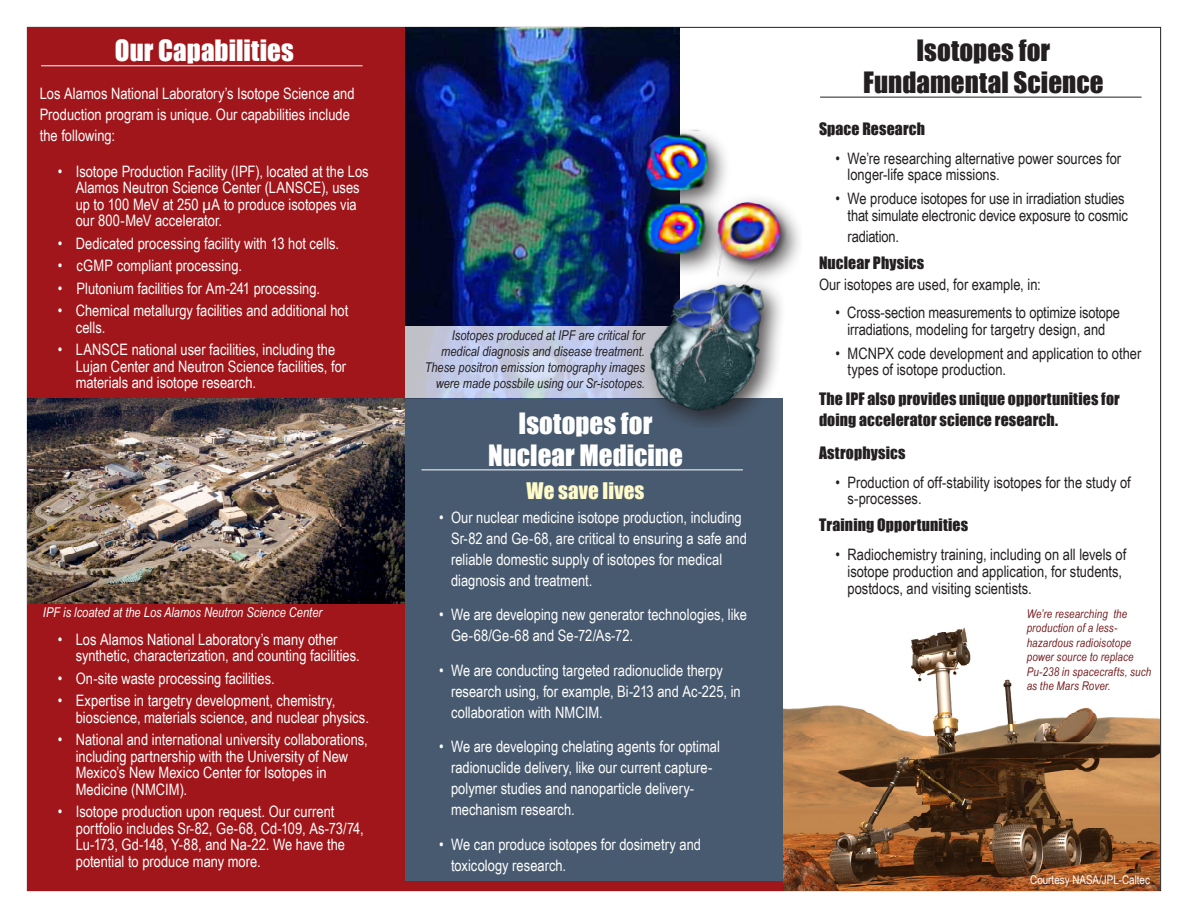
<style>
.page{position:relative;width:1188px;height:918px;background:#fff}
.page>*{position:absolute;margin:0;border:0;box-sizing:border-box;transform-origin:0 0}
.Company_Name_1{font:27px "Impact";color:#fff}
.Company_Name_1-2{font:27px "Impact";color:#231f20}
.Company_Name_1-3{font:21px "Impact";letter-spacing:.005em;color:#fffaca}
.Company_Name_1-4{font:15.75px/16.5px "Arial Narrow";color:#fff}
.Company_Name_1-5{font:15.75px/16.5px "Arial Narrow";color:#231f20}
.Company_Name_1-6{font:15.75px/21px "Impact";letter-spacing:.01em;color:#231f20}
.t1{font:italic 13.5px/16.2px "Arial Narrow";color:#231f20;text-align:right}
.t2{font:italic 13.5px "Arial Narrow";color:#fff}
.Table{font:italic 12px/14.4px "Arial Narrow";letter-spacing:.01em;color:#762023}
.t3{font:12px "Arial Narrow";color:#fff}
</style>
<div class="page">
<div style="left:396px;top:399px;width:387px;height:491px;background:#485a6f"></div>
<div style="left:28px;top:28px;width:377px;height:863px;background:#a1161a"></div>
<img style="left:784px;top:627px;width:376px;height:263px">
<img style="left:405px;top:326px;width:199px;height:73px">
<img style="left:405px;top:27px;width:274px;height:298px">
<img style="left:604px;top:111px;width:196px;height:314px">
<hr style="left:41px;top:65px;width:322px;height:1px;background:#fff">
<hr style="left:820px;top:97px;width:322px;height:1px;background:#231f20">
<hr style="left:422px;top:470px;width:321px;height:1px;background:#fff">
<div style="left:405px;top:881px;width:378px;height:10px;background:#a1161a"></div>
<img style="left:27px;top:399px;width:378px;height:205px">
<p class="Company_Name_1" style="left:115px;top:30px;width:180px">Our Capabilities</p>
<p class="Company_Name_1-4" style="left:40px;top:82px;width:316px;line-height:21px">Los Alamos National Laboratory’s Isotope Science and<br>Production program is unique. Our capabilities include the following:</p>
<p class="Company_Name_1-4" style="left:76px;top:162px;width:295px;text-indent:-18px">• Isotope Production Facility (IPF), located at the Los Alamos Neutron Science Center (LANSCE), uses up to 100 MeV at 250 µA to produce isotopes via our 800-MeV accelerator.</p>
<p class="Company_Name_1-4" style="left:58px;top:234px;width:283px">• Dedicated processing facility with 13 hot cells.</p>
<p class="Company_Name_1-4" style="left:58px;top:257px;width:186px">• cGMP compliant processing.</p>
<p class="Company_Name_1-4" style="left:58px;top:279px;width:264px">• Plutonium facilities for Am-241 processing.</p>
<p class="Company_Name_1-4" style="left:76px;top:302px;width:274px;text-indent:-18px">• Chemical metallurgy facilities and additional hot cells.</p>
<p class="Company_Name_1-4" style="left:76px;top:341px;width:272px;text-indent:-18px">• LANSCE national user facilities, including the<br>Lujan Center and Neutron Science facilities, for materials and isotope research.</p>
<p class="t2" style="left:43px;top:603px;width:281px">IPF is lcoated at the Los Alamos Neutron Science Center</p>
<p class="Company_Name_1-4" style="left:76px;top:630px;width:286px;text-indent:-18px">• Los Alamos National Laboratory’s many other synthetic, characterization, and counting facilities.</p>
<p class="Company_Name_1-4" style="left:58px;top:669px;width:218px">• On-site waste processing facilities.</p>
<p class="Company_Name_1-4" style="left:76px;top:692px;width:295px;text-indent:-18px">• Expertise in targetry development, chemistry, bioscience, materials science, and nuclear physics.</p>
<p class="Company_Name_1-4" style="left:76px;top:731px;width:294px;text-indent:-18px">• National and international university collaborations, including partnership with the University of New Mexico’s New Mexico Center for Isotopes in Medicine (NMCIM).</p>
<p class="Company_Name_1-4" style="left:76px;top:803px;width:290px;text-indent:-18px">• Isotope production upon request. Our current portfolio includes Sr-82, Ge-68, Cd-109, As-73/74, Lu-173, Gd-148, Y-88, and Na-22. We have the potential to produce many more.</p>
<p class="t1" style="left:452px;top:327px;width:195px">Isotopes produced at IPF are critical for</p>
<p class="t1" style="left:425px;top:343px;width:222px">medical diagnosis and disease treatment.<br>These positron emission tomography images were made possbile using our Sr-isotopes.</p>
<p class="Company_Name_1" style="left:519px;top:402px;width:135px">Isotopes for</p>
<p class="Company_Name_1" style="left:488px;top:435px;width:196px">Nuclear Medicine</p>
<p class="Company_Name_1-3" style="left:527px;top:474px;width:119px">We save lives</p>
<p class="Company_Name_1-4" style="left:451px;top:506px;width:297px;line-height:21px;text-indent:-12px">• Our nuclear medicine isotope production, including Sr‑82 and Ge-68, are critical to ensuring a safe and reliable domestic supply of isotopes for medical diagnosis and treatment.</p>
<p class="Company_Name_1-4" style="left:451px;top:604px;width:297px;line-height:21px;text-indent:-12px">• We are developing new generator technologies, like<br>Ge-68/Ge-68 and Se-72/As-72.</p>
<p class="Company_Name_1-4" style="left:451px;top:659px;width:291px;line-height:21px;text-indent:-12px">• We are conducting targeted radionuclide therpy research using, for example, Bi‑213 and Ac-225, in collaboration with NMCIM.</p>
<p class="Company_Name_1-4" style="left:451px;top:736px;width:270px;line-height:21px;text-indent:-12px">• We are developing chelating agents for optimal radionuclide delivery, like our current capture&shy;polymer studies and nanoparticle delivery&shy;mechanism research.</p>
<p class="Company_Name_1-4" style="left:451px;top:833px;width:252px;line-height:21px;text-indent:-12px">• We can produce isotopes for dosimetry and toxicology research.</p>
<p class="Company_Name_1-2" style="left:916px;top:29px;width:135px">Isotopes for</p>
<p class="Company_Name_1-2" style="left:863px;top:62px;width:242px">Fundamental Science</p>
<p class="Company_Name_1-6" style="left:819px;top:118px;width:108px">Space Research</p>
<p class="Company_Name_1-5" style="left:848px;top:149px;width:275px;text-indent:-12px">• We’re researching alternative power sources for longer-life space missions.</p>
<p class="Company_Name_1-5" style="left:836px;top:190px;width:294px;text-align:right">• We produce isotopes for use in irradiation studies that simulate electronic device exposure to cosmic</p>
<p class="Company_Name_1-5" style="left:848px;top:227px;width:53px">radiation.</p>
<p class="Company_Name_1-6" style="left:819px;top:252px;width:107px">Nuclear Physics</p>
<p class="Company_Name_1-5" style="left:819px;top:275px;width:223px">Our isotopes are used, for example, in:</p>
<p class="Company_Name_1-5" style="left:836px;top:304px;width:286px;text-align:center">• Cross-section measurements to optimize isotope irradiations, modeling for targetry design, and</p>
<p class="Company_Name_1-5" style="left:848px;top:344px;width:295px;text-indent:-12px">• MCNPX code development and application to other types of isotope production.</p>
<p class="Company_Name_1-6" style="left:819px;top:388px;width:302px">The IPF also provides unique opportunities for doing accelerator science research.</p>
<p class="Company_Name_1-6" style="left:819px;top:442px;width:88px">Astrophysics</p>
<p class="Company_Name_1-5" style="left:848px;top:473px;width:285px;text-indent:-12px">• Production of off-stability isotopes for the study of s-processes.</p>
<p class="Company_Name_1-6" style="left:819px;top:514px;width:151px">Training Opportunities</p>
<p class="Company_Name_1-5" style="left:848px;top:545px;width:280px;line-height:17.2px;text-indent:-12px">• Radiochemistry training, including on all levels of isotope production and application, for students, postdocs, and visiting scientists.</p>
<p class="Table" style="left:1027px;top:606px;width:126px">We’re researching the production of a less&shy;hazardous radioisotope power source to replace<br>Pu-238 in spacecrafts, such as the Mars Rover.</p>
<p class="t3" style="left:1030px;top:871px;width:121px">Courtesy NASA/JPL-Caltec</p>
</div>
